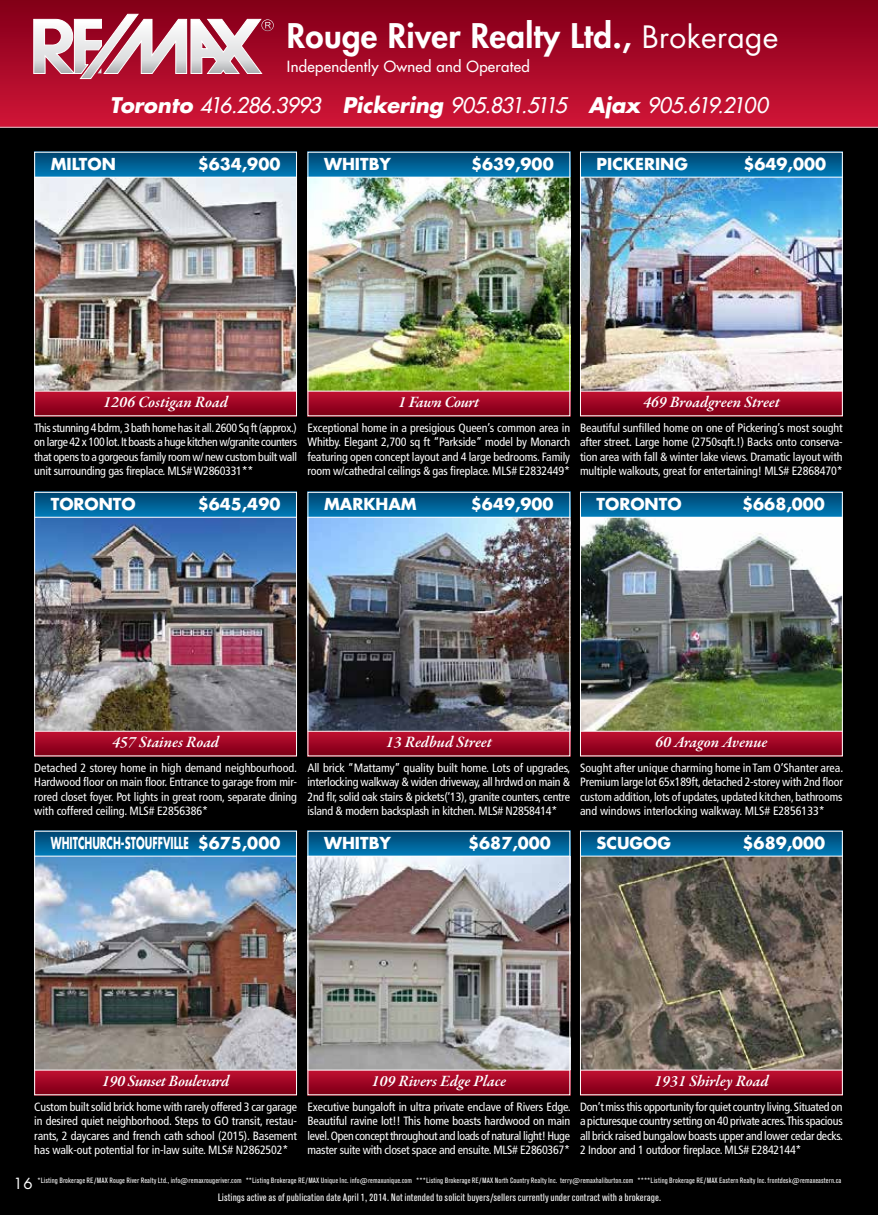
<style>
.page{position:relative;width:878px;height:1215px;background:#fff}
.page>*{position:absolute;margin:0;border:0;box-sizing:border-box;transform-origin:0 0}
.t1{font:800 33px "Futura Std";letter-spacing:.01em;color:#fff}
.t2{font:italic 500 21px "Futura Std";letter-spacing:-.065em;color:#fff}
.t3{font:italic 600 16.05px "Garamond Premr Pro";letter-spacing:-.005em;color:#fff}
.t4{font:700 16.05px "Futura Std";color:#fff}
.t5{font:700 16.05px "Futura Std";color:#fff;scale:.61 1}
.t6{font:italic 600 16.05px "Garamond Premr Pro";letter-spacing:-.025em;color:#fff}
.t7{font:500 15px "Futura Std";letter-spacing:.02em;color:#fff}
.t8{font:15px "Futura Std";color:#fff}
.t9{font:condensed 12px/14.4px "Frutiger";letter-spacing:-.01em;color:#fff;text-align:justify}
.t10{font:10.5px "Ad Grotesk SB Con";color:#fff}
.t11{font:7.5px "Ad Grotesk SB Con";letter-spacing:.01em;color:#fff}
.s1{font-weight:400;font-size:30px}
.s2{font-weight:700}
</style>
<div class="page">
<div style="left:0;top:128px;width:878px;height:1087px;background:#000"></div>
<div style="left:0;top:0;width:878px;height:127px;background:linear-gradient(to bottom,#810018,#d11537)"></div>
<svg style="left:33px;top:14px;width:241px;height:66px"></svg>
<hr style="left:0;top:127px;width:878px;height:1px;background:#c7c8ca">
<svg style="left:36px;top:154px;width:259px;height:23px;background:#036397"></svg>
<svg style="left:36px;top:392px;width:259px;height:22px;background:#9f0623"></svg>
<img style="left:36px;top:178px;width:259px;height:213px">
<hr style="left:34px;top:177px;width:263px;height:1px;background:#fff">
<hr style="left:34px;top:391px;width:263px;height:1px;background:#fff">
<div style="left:34px;top:152px;width:263px;height:264px;border:1px solid #fff"></div>
<svg style="left:309px;top:154px;width:259px;height:23px;background:#036397"></svg>
<svg style="left:309px;top:392px;width:259px;height:22px;background:#9f0623"></svg>
<img style="left:309px;top:178px;width:259px;height:213px">
<hr style="left:307px;top:177px;width:263px;height:1px;background:#fff">
<hr style="left:308px;top:391px;width:262px;height:1px;background:#fff">
<div style="left:307px;top:152px;width:263px;height:264px;border:1px solid #fff"></div>
<svg style="left:582px;top:494px;width:258px;height:23px;background:#026396"></svg>
<svg style="left:582px;top:732px;width:258px;height:22px;background:#a00624"></svg>
<img style="left:582px;top:518px;width:258px;height:213px">
<hr style="left:580px;top:517px;width:262px;height:1px;background:#fff">
<hr style="left:580px;top:731px;width:262px;height:1px;background:#fff">
<div style="left:580px;top:492px;width:262px;height:264px;border:1px solid #fff"></div>
<svg style="left:309px;top:833px;width:259px;height:23px;background:#046497"></svg>
<svg style="left:309px;top:1071px;width:259px;height:22px;background:#9f0623"></svg>
<img style="left:309px;top:857px;width:259px;height:213px">
<hr style="left:307px;top:856px;width:263px;height:1px;background:#fff">
<hr style="left:308px;top:1070px;width:262px;height:1px;background:#fff">
<div style="left:307px;top:831px;width:263px;height:264px;border:1px solid #fff"></div>
<svg style="left:582px;top:833px;width:258px;height:23px;background:#046497"></svg>
<svg style="left:582px;top:1071px;width:258px;height:22px;background:#9f0623"></svg>
<img style="left:582px;top:857px;width:258px;height:213px">
<hr style="left:580px;top:856px;width:262px;height:1px;background:#fff">
<hr style="left:580px;top:1070px;width:262px;height:1px;background:#fff">
<svg style="left:309px;top:494px;width:259px;height:23px;background:#026396"></svg>
<svg style="left:309px;top:732px;width:259px;height:22px;background:#a00624"></svg>
<img style="left:309px;top:518px;width:259px;height:213px">
<hr style="left:307px;top:517px;width:263px;height:1px;background:#fff">
<hr style="left:308px;top:731px;width:262px;height:1px;background:#fff">
<div style="left:307px;top:492px;width:263px;height:264px;border:1px solid #fff"></div>
<svg style="left:36px;top:494px;width:259px;height:23px;background:#026396"></svg>
<svg style="left:36px;top:732px;width:259px;height:22px;background:#a00624"></svg>
<img style="left:36px;top:518px;width:259px;height:213px">
<hr style="left:34px;top:517px;width:263px;height:1px;background:#fff">
<hr style="left:34px;top:731px;width:263px;height:1px;background:#fff">
<div style="left:34px;top:492px;width:263px;height:264px;border:1px solid #fff"></div>
<svg style="left:36px;top:833px;width:259px;height:23px;background:#046497"></svg>
<svg style="left:36px;top:1071px;width:259px;height:22px;background:#9f0623"></svg>
<img style="left:36px;top:857px;width:259px;height:213px">
<hr style="left:34px;top:856px;width:263px;height:1px;background:#fff">
<hr style="left:34px;top:1070px;width:263px;height:1px;background:#fff">
<div style="left:34px;top:831px;width:263px;height:264px;border:1px solid #fff"></div>
<svg style="left:582px;top:154px;width:258px;height:23px;background:#036397"></svg>
<svg style="left:582px;top:392px;width:258px;height:22px;background:#9f0623"></svg>
<img style="left:582px;top:178px;width:258px;height:213px">
<hr style="left:580px;top:177px;width:262px;height:1px;background:#fff">
<hr style="left:580px;top:391px;width:262px;height:1px;background:#fff">
<div style="left:580px;top:152px;width:262px;height:264px;border:1px solid #fff"></div>
<h1 class="t1" style="left:287px;top:15px;width:493px">Rouge River Realty Ltd., <span class="s1">Brokerage</span></h1>
<p class="t7" style="left:287px;top:57px;width:244px">Independently Owned and Operated</p>
<h2 class="t2" style="left:110px;top:92px;width:659px"><span class="s2">Toronto</span> 416.286.3993 <span class="s2">Pickering</span> 905.831.5115 <span class="s2">Ajax</span> 905.619.2100</h2>
<h3 class="t4" style="left:51px;top:153px;width:67px">MILTON</h3>
<h3 class="t4" style="left:198px;top:153px;width:84px">$634,900</h3>
<h3 class="t4" style="left:324px;top:153px;width:68px">WHITBY</h3>
<h3 class="t4" style="left:471px;top:153px;width:84px">$639,900</h3>
<h3 class="t4" style="left:596px;top:153px;width:93px">PICKERING</h3>
<h3 class="t4" style="left:743px;top:153px;width:84px">$649,000</h3>
<h3 class="t3" style="left:103px;top:392px;width:126px">1206 Costigan Road</h3>
<h3 class="t6" style="left:398px;top:392px;width:83px">1 Fawn Court</h3>
<h3 class="t3" style="left:643px;top:392px;width:138px">469 Broadgreen Street</h3>
<p class="t9" style="left:34px;top:421px;width:264px">This stunning 4 bdrm, 3 bath home has it all. 2600 Sq ft (approx.) on large 42 x 100 lot. It boasts a huge kitchen w/granite counters that opens to a gorgeous family room w/ new custom built wall unit surrounding gas fireplace. MLS# W2860331**</p>
<p class="t9" style="left:307px;top:421px;width:264px">Exceptional home in a presigious Queen’s common area in Whitby. Elegant 2,700 sq ft “Parkside” model by Monarch featuring open concept layout and 4 large bedrooms. Family room w/cathedral ceilings &amp; gas fireplace. MLS# E2832449*</p>
<p class="t9" style="left:580px;top:421px;width:264px">Beautiful sunfilled home on one of Pickering’s most sought after street. Large home (2750sqft.!) Backs onto conserva&shy;tion area with fall &amp; winter lake views. Dramatic layout with multiple walkouts, great for entertaining! MLS# E2868470*</p>
<h3 class="t4" style="left:51px;top:494px;width:86px">TORONTO</h3>
<h3 class="t4" style="left:198px;top:494px;width:84px">$645,490</h3>
<h3 class="t4" style="left:324px;top:494px;width:94px">MARKHAM</h3>
<h3 class="t4" style="left:471px;top:494px;width:84px">$649,900</h3>
<h3 class="t4" style="left:596px;top:494px;width:86px">TORONTO</h3>
<h3 class="t4" style="left:742px;top:494px;width:84px">$668,000</h3>
<h3 class="t3" style="left:112px;top:732px;width:109px">457 Staines Road</h3>
<h3 class="t3" style="left:386px;top:732px;width:107px">13 Redbud Street</h3>
<h3 class="t3" style="left:655px;top:732px;width:114px">60 Aragon Avenue</h3>
<p class="t9" style="left:34px;top:761px;width:264px">Detached 2 storey home in high demand neighbourhood.<br>Hardwood floor on main floor. Entrance to garage from mir&shy;rored closet foyer. Pot lights in great room, separate dining with coffered ceiling. MLS# E2856386*</p>
<p class="t9" style="left:307px;top:761px;width:264px">All brick “Mattamy” quality built home. Lots of upgrades, interlocking walkway &amp; widen driveway, all hrdwd on main &amp; 2nd flr, solid oak stairs &amp; pickets(‘13), granite counters, centre island &amp; modern backsplash in kitchen. MLS# N2858414*</p>
<p class="t9" style="left:580px;top:761px;width:265px">Sought after unique charming home in Tam O’Shanter area.<br>Premium large lot 65x189ft, detached 2-storey with 2nd floor custom addition, lots of updates, updated kitchen, bathrooms and windows interlocking walkway. MLS# E2856133*</p>
<h3 class="t5" style="left:51px;top:832px;width:378px">WHITCHURCH-STOUFFVILLE $675,000</h3>
<h3 class="t4" style="left:324px;top:832px;width:68px">WHITBY</h3>
<h3 class="t4" style="left:468px;top:832px;width:84px">$687,000</h3>
<h3 class="t4" style="left:596px;top:832px;width:76px">SCUGOG</h3>
<h3 class="t4" style="left:742px;top:832px;width:84px">$689,000</h3>
<h3 class="t3" style="left:102px;top:1071px;width:129px">190 Sunset Boulevard</h3>
<p class="t9" style="left:34px;top:1100px;width:264px">Custom built solid brick home with rarely offered 3 car garage in desired quiet neighborhood. Steps to GO transit, restau&shy;rants, 2 daycares and french cath school (2015). Basement has walk-out potential for in-law suite. MLS# N2862502*</p>
<h3 class="t3" style="left:371px;top:1071px;width:136px">109 Rivers Edge Place</h3>
<p class="t9" style="left:307px;top:1100px;width:264px">Executive bungaloft in ultra private enclave of Rivers Edge.<br>Beautiful ravine lot!! This home boasts hardwood on main level. Open concept throughout and loads of natural light! Huge master suite with closet space and ensuite. MLS# E2860367*</p>
<h3 class="t3" style="left:654px;top:1071px;width:116px">1931 Shirley Road</h3>
<p class="t9" style="left:580px;top:1100px;width:264px">Don’t miss this opportunity for quiet country living. Situated on a picturesque country setting on 40 private acres. This spacious all brick raised bungalow boasts upper and lower cedar decks.<br>2 Indoor and 1 outdoor fireplace. MLS# E2842144*</p>
<p class="t11" style="left:37px;top:1176px;width:805px">*Listing Brokerage RE/MAX Rouge River Realty Ltd., info@remaxrougeriver.com **Listing Brokerage RE/MAX Unique Inc. info@remaxunique.com ***Listing Brokerage RE/MAX North Country Realty Inc. terry@remaxhaliburton.com ****Listing Brokerage RE/MAX Eastern Realty Inc. frontdesk@remaxeastern.ca</p>
<p class="t10" style="left:218px;top:1192px;width:445px">Listings active as of publication date April 1, 2014. Not intended to solicit buyers/sellers currently under contract with a brokerage.</p>
<p class="t8" style="left:14px;top:1174px;width:21px">16</p>
</div>
